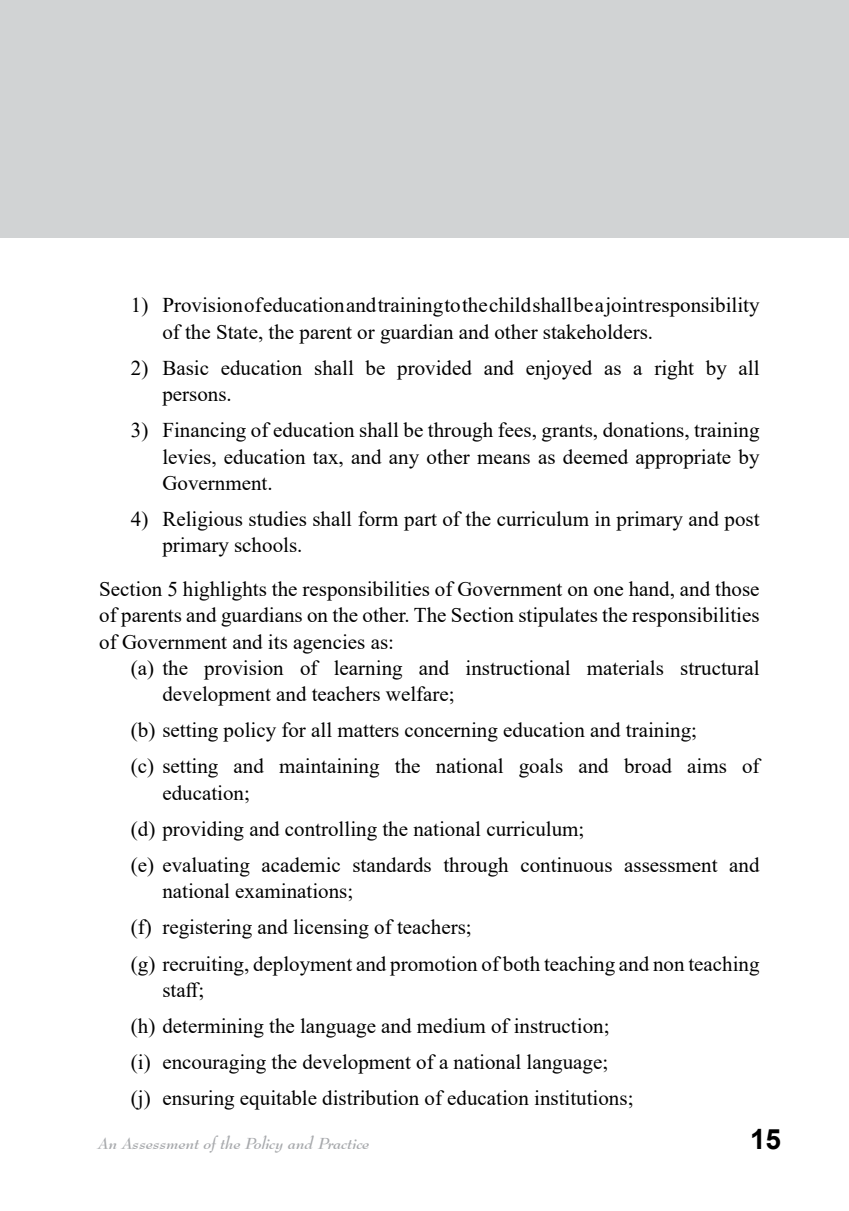
<style>
.page{position:relative;width:849px;height:1211px;background:#fff}
.page>*{position:absolute;margin:0;border:0;box-sizing:border-box;transform-origin:0 0}
.t1{font:700 28px "Arial";color:#000}
.t2{font:21px/26.2px "Times New Roman";color:#000}
.t3{font:italic 700 15.75px "Bernhard Modern BT";color:#a7a9ac}
</style>
<div class="page">
<div style="left:0;top:0;width:848px;height:237px;background:#d1d3d4"></div>
<p class="t2" style="left:162px;top:291px;width:598px;text-indent:-32px">1) Provision of education and training to the child shall be a joint responsibility of the State, the parent or guardian and other stakeholders.</p>
<p class="t2" style="left:162px;top:354px;width:598px;text-indent:-32px">2) Basic education shall be provided and enjoyed as a right by all persons.</p>
<p class="t2" style="left:162px;top:416px;width:598px;text-align:justify;text-indent:-32px">3) Financing of education shall be through fees, grants, donations, training levies, education tax, and any other means as deemed appropriate by Government.</p>
<p class="t2" style="left:162px;top:505px;width:598px;text-indent:-32px">4) Religious studies shall form part of the curriculum in primary and post primary schools.</p>
<p class="t2" style="left:99px;top:575px;width:661px;text-align:justify">Section 5 highlights the responsibilities of Government on one hand, and those of parents and guardians on the other. The Section stipulates the responsibilities of Government and its agencies as:</p>
<p class="t2" style="left:162px;top:654px;width:598px;text-indent:-32px">(a) the provision of learning and instructional materials structural development and teachers welfare;</p>
<p class="t2" style="left:131px;top:711px;width:630px;line-height:36.2px">(b) setting policy for all matters concerning education and training;<br>(c) setting and maintaining the national goals and broad aims of</p>
<p class="t2" style="left:131px;top:773px;width:630px;line-height:36.2px;text-indent:32px">education;<br>(d) providing and controlling the national curriculum;<br>(e) evaluating academic standards through continuous assessment and</p>
<p class="t2" style="left:131px;top:872px;width:630px;line-height:36.2px;text-indent:32px">national examinations;<br>(f) registering and licensing of teachers;<br>(g) recruiting, deployment and promotion of both teaching and non teaching</p>
<p class="t2" style="left:131px;top:971px;width:504px;line-height:36.2px;text-indent:32px">staff;<br>(h) determining the language and medium of instruction; (i) encouraging the development of a national language;<br>(j) ensuring equitable distribution of education institutions;</p>
<p class="t3" style="left:98px;top:1133px;width:273px">An Assessment of the Policy and Practice</p>
<h1 class="t1" style="left:749px;top:1119px;width:33px">15</h1>
</div>
